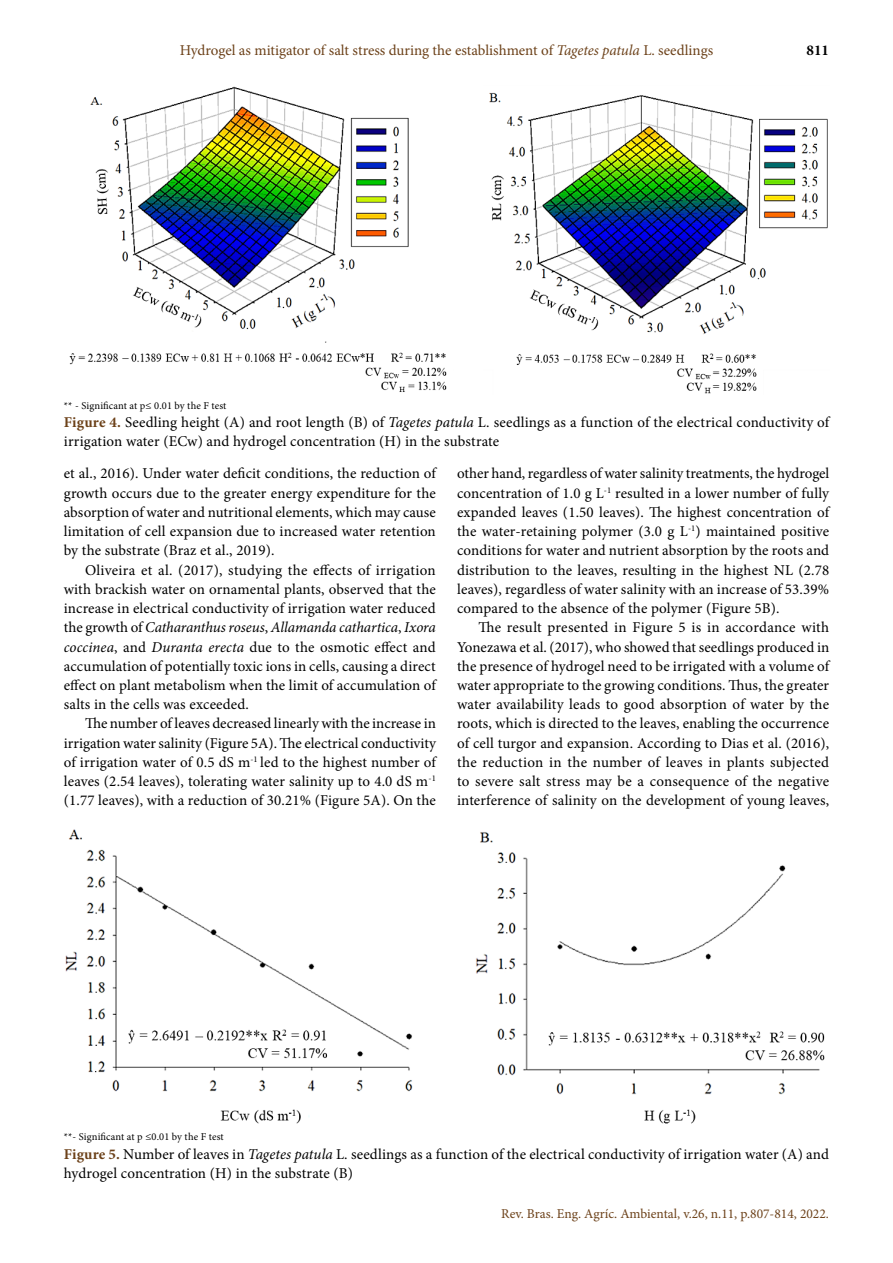
<style>
.page{position:relative;width:893px;height:1263px;background:#fff}
.page>*{position:absolute;margin:0;border:0;box-sizing:border-box;transform-origin:0 0}
.t1{font:15px/19.2px "Minion Pro";letter-spacing:.01em;color:#000;text-align:justify}
.t2{font:15px "Minion Pro";letter-spacing:-.005em;color:#6c4119}
.t3{font:700 15px "Minion Pro";color:#000}
.t4{font:13.5px "Minion Pro";color:#6c4119}
.t5{font:10.5px "Minion Pro";letter-spacing:.01em;color:#000}
.s1{font-style:italic}
.s2{font-weight:700;color:#6c4119}
</style>
<div class="page">
<img style="left:69px;top:86px;width:759px;height:308px">
<img style="left:65px;top:829px;width:760px;height:295px">
<p class="t2" style="left:180px;top:40px;width:535px">Hydrogel as mitigator of salt stress during the establishment of <span class="s1">Tagetes patula</span> L. seedlings</p>
<p class="t3" style="left:806px;top:40px;width:24px">811</p>
<p class="t5" style="left:64px;top:398px;width:164px">** - Significant at p≤ 0.01 by the F test</p>
<p class="t1" style="left:64px;top:413px;width:767px;line-height:18.8px"><span class="s2">Figure 4.</span> Seedling height (A) and root length (B) of <span class="s1">Tagetes patula</span> L. seedlings as a function of the electrical conductivity of irrigation water (ECw) and hydrogel concentration (H) in the substrate</p>
<p class="t1" style="left:64px;top:464px;width:374px">et al., 2016). Under water deficit conditions, the reduction of growth occurs due to the greater energy expenditure for the absorption of water and nutritional elements, which may cause limitation of cell expansion due to increased water retention by the substrate (Braz et al., 2019).</p>
<p class="t1" style="left:64px;top:560px;width:374px;text-indent:21px">Oliveira et al. (2017), studying the effects of irrigation with brackish water on ornamental plants, observed that the increase in electrical conductivity of irrigation water reduced the growth of <span class="s1">Catharanthus roseus</span>, <span class="s1">Allamanda cathartica</span>, <span class="s1">Ixora coccinea</span>, and <span class="s1">Duranta erecta</span> due to the osmotic effect and accumulation of potentially toxic ions in cells, causing a direct effect on plant metabolism when the limit of accumulation of salts in the cells was exceeded.</p>
<p class="t1" style="left:64px;top:714px;width:374px;text-indent:21px">The number of leaves decreased linearly with the increase in irrigation water salinity (Figure 5A). The electrical conductivity of irrigation water of 0.5 dS m<sup>-1</sup> led to the highest number of leaves (2.54 leaves), tolerating water salinity up to 4.0 dS m<sup>-1 </sup>(1.77 leaves), with a reduction of 30.21% (Figure 5A). On the</p>
<p class="t1" style="left:457px;top:464px;width:374px">other hand, regardless of water salinity treatments, the hydrogel concentration of 1.0 g L<sup>-1</sup> resulted in a lower number of fully expanded leaves (1.50 leaves). The highest concentration of the water-retaining polymer (3.0 g L<sup>-1</sup>) maintained positive conditions for water and nutrient absorption by the roots and distribution to the leaves, resulting in the highest NL (2.78 leaves), regardless of water salinity with an increase of 53.39% compared to the absence of the polymer (Figure 5B).</p>
<p class="t1" style="left:457px;top:618px;width:374px;text-indent:21px">The result presented in Figure 5 is in accordance with Yonezawa et al. (2017), who showed that seedlings produced in the presence of hydrogel need to be irrigated with a volume of water appropriate to the growing conditions. Thus, the greater water availability leads to good absorption of water by the roots, which is directed to the leaves, enabling the occurrence of cell turgor and expansion. According to Dias et al. (2016), the reduction in the number of leaves in plants subjected to severe salt stress may be a consequence of the negative interference of salinity on the development of young leaves,</p>
<p class="t5" style="left:64px;top:1130px;width:162px">**- Significant at p ≤0.01 by the F test</p>
<p class="t1" style="left:64px;top:1145px;width:767px;line-height:18.8px"><span class="s2">Figure 5.</span> Number of leaves in <span class="s1">Tagetes patula</span> L. seedlings as a function of the electrical conductivity of irrigation water (A) and hydrogel concentration (H) in the substrate (B)</p>
<p class="t4" style="left:501px;top:1204px;width:329px">Rev. Bras. Eng. Agríc. Ambiental, v.26, n.11, p.807-814, 2022.</p>
</div>
